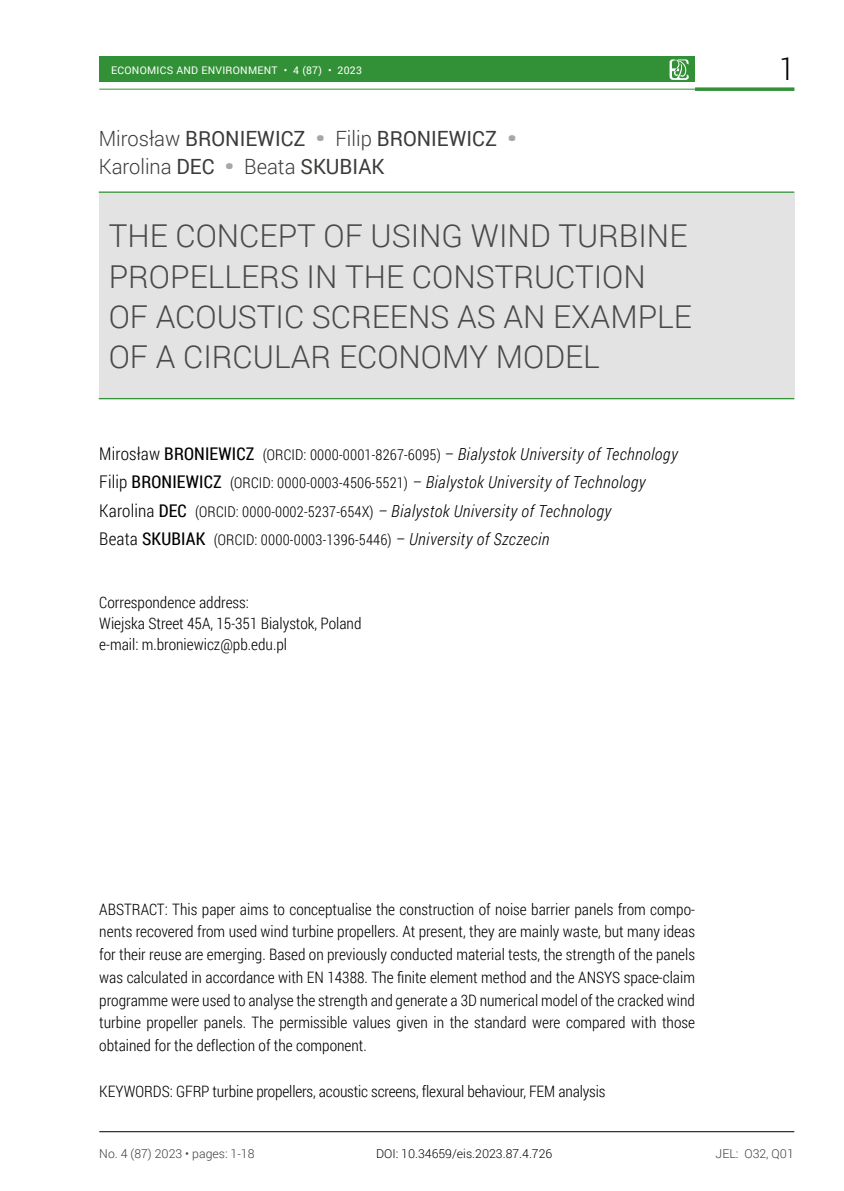
<style>
.page{position:relative;width:844px;height:1191px;background:#fff}
.page>*{position:absolute;margin:0;border:0;box-sizing:border-box;transform-origin:0 0}
.t1{font:300 31.5px/40.2px "Roboto";color:#494948}
.t2{font:300 31.5px "Roboto Condensed";color:#000}
.t3{font:21px/28px "Roboto";color:#3b3b3a;scale:.96 1}
.t4{font:italic 300 16.62px/28.5px "Roboto Condensed";letter-spacing:.025em;color:#000}
.t5{font:300 15.75px/22.8px "Roboto Condensed";color:#000}
.t6{font:300 14.88px "Roboto Condensed";letter-spacing:.01em;color:#000}
.t7{font:300 12.25px "Roboto";color:#3b3b3a}
.t8{font:300 12.25px "Roboto";color:#000}
.t9{font:10.5px "Roboto";letter-spacing:.025em;color:#fff}
.s1{font-weight:300}
.s2{font-weight:900;color:#a7a7a8}
.s3{font-style:normal;font-size:17.5px}
.s4{font-weight:400;font-style:normal;font-size:17.5px}
.s5{font-style:normal;font-size:14.88px}
.s6{font-size:17.5px}
.s7{font-weight:400;font-size:17.5px}
.s8{font-style:italic;font-size:16.62px}
</style>
<div class="page">
<hr style="left:99px;top:89px;width:695px;height:1px;background:#329137">
<div style="left:99px;top:57px;width:595px;height:25px;background:#329137"></div>
<svg style="left:669px;top:59px;width:19px;height:21px"></svg>
<svg style="left:694px;top:87px;width:100px;height:4px"></svg>
<hr style="left:99px;top:1131px;width:695px;height:1px;background:#000">
<div style="left:99px;top:193px;width:695px;height:205px;background:#e3e3e3"></div>
<hr style="left:99px;top:191px;width:695px;height:2px;background:#329137">
<hr style="left:99px;top:398px;width:695px;height:1px;background:#329137">
<p class="t9" style="left:111px;top:63px;width:252px">ECONOMICS AND ENVIRONMENT • 4 (87) • 2023</p>
<h1 class="t2" style="left:779px;top:47px;width:16px">1</h1>
<h2 class="t3" style="left:99px;top:123px;width:437px"><span class="s1">Mirosław</span> BRONIEWICZ <span class="s2">•</span> <span class="s1">Filip</span> BRONIEWICZ <span class="s2">•<br></span><span class="s1">Karolina</span> DEC <span class="s2">•</span> <span class="s1">Beata</span> SKUBIAK</h2>
<h1 class="t1" style="left:109px;top:215px;width:584px">THE CONCEPT OF USING WIND TURBINE<br>PROPELLERS IN THE CONSTRUCTION<br>OF ACOUSTIC SCREENS AS AN EXAMPLE<br>OF A CIRCULAR ECONOMY MODEL</h1>
<p class="t4" style="left:99px;top:439px;width:579px"><span class="s3">Mirosław</span> <span class="s4">BRONIEWICZ</span> <span class="s5">(ORCID: 0000-0001-8267-6095)</span> – Bialystok University of Technology<br><span class="s3">Filip</span> <span class="s4">BRONIEWICZ</span> <span class="s5">(ORCID: 0000-0003-4506-5521)</span> – Bialystok University of Technology<br><span class="s3">Karolina</span> <span class="s4">DEC</span> <span class="s5">(ORCID: 0000-0002-5237-654X)</span> – Bialystok University of Technology</p>
<p class="t6" style="left:99px;top:530px;width:451px"><span class="s6">Beata</span> <span class="s7">SKUBIAK</span> (ORCID: 0000-0003-1396-5446) <span class="s8">– University of Szczecin</span></p>
<p class="t5" style="left:99px;top:592px;width:263px;line-height:21px">Correspondence address:<br>Wiejska Street 45A, 15-351 Bialystok, Poland e-mail: m.broniewicz@pb.edu.pl</p>
<p class="t5" style="left:99px;top:897px;width:597px;text-align:justify">ABSTRACT: This paper aims to conceptualise the construction of noise barrier panels from compo&shy;nents recovered from used wind turbine propellers. At present, they are mainly waste, but many ideas for their reuse are emerging. Based on previously conducted material tests, the strength of the panels was calculated in accordance with EN 14388. The finite element method and the ANSYS space-claim programme were used to analyse the strength and generate a 3D numerical model of the cracked wind turbine propeller panels. The permissible values given in the standard were compared with those obtained for the deflection of the component.</p>
<p class="t5" style="left:99px;top:1079px;width:507px">KEYWORDS: GFRP turbine propellers, acoustic screens, flexural behaviour, FEM analysis</p>
<p class="t7" style="left:99px;top:1144px;width:157px">No. 4 (87) 2023 • pages: 1-18</p>
<p class="t8" style="left:376px;top:1144px;width:178px">DOI: 10.34659/eis.2023.87.4.726</p>
<p class="t7" style="left:715px;top:1144px;width:80px">JEL: O32, Q01</p>
</div>
